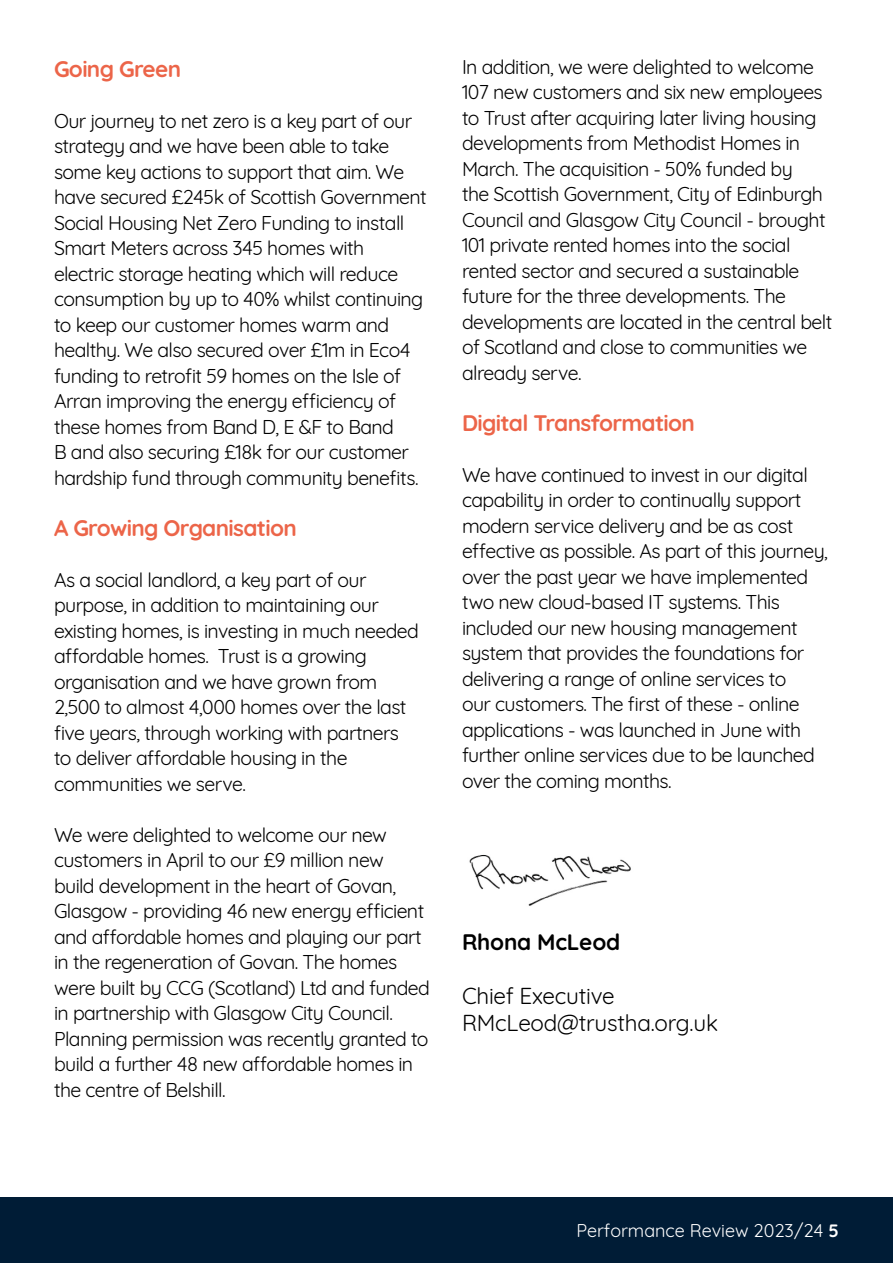
<style>
.page{position:relative;width:893px;height:1263px;background:#fff}
.page>*{position:absolute;margin:0;border:0;box-sizing:border-box;transform-origin:0 0}
.t1{font:700 22.5px "Quicksand";letter-spacing:-.03em;color:#ec6549}
.t2{font:22.5px/27px "Quicksand";letter-spacing:-.01em;color:#000}
.t3{font:700 22.5px "Quicksand";letter-spacing:-.01em;color:#000}
.t4{font:19.5px/25.5px "Quicksand";letter-spacing:-.03em;color:#000}
.t5{font:18px "Quicksand";color:#fff}
.s1{font-weight:700}
</style>
<div class="page">
<div style="left:0;top:1198px;width:893px;height:65px;background:#001c36"></div>
<img style="left:469px;top:854px;width:162px;height:52px">
<p class="t1" style="left:54px;top:51px;width:129px">Going Green</p>
<p class="t4" style="left:54px;top:106px;width:374px">Our journey to net zero is a key part of our strategy and we have been able to take some key actions to support that aim. We have secured £245k of Scottish Government Social Housing Net Zero Funding to install Smart Meters across 345 homes with electric storage heating which will reduce consumption by up to 40% whilst continuing to keep our customer homes warm and healthy. We also secured over £1m in Eco4 funding to retrofit 59 homes on the Isle of Arran improving the energy efficiency of these homes from Band D, E &amp;F to Band<br>B and also securing £18k for our customer hardship fund through community benefits.</p>
<p class="t1" style="left:54px;top:510px;width:244px">A Growing Organisation</p>
<p class="t4" style="left:54px;top:565px;width:366px">As a social landlord, a key part of our purpose, in addition to maintaining our existing homes, is investing in much needed affordable homes. Trust is a growing organisation and we have grown from 2,500 to almost 4,000 homes over the last five years, through working with partners to deliver affordable housing in the communities we serve.</p>
<p class="t4" style="left:54px;top:820px;width:377px">We were delighted to welcome our new customers in April to our £9 million new<br>build development in the heart of Govan, Glasgow - providing 46 new energy efficient and affordable homes and playing our part in the regeneration of Govan. The homes were built by CCG (Scotland) Ltd and funded in partnership with Glasgow City Council.<br>Planning permission was recently granted to build a further 48 new affordable homes in the centre of Belshill.</p>
<p class="t4" style="left:462px;top:52px;width:372px">In addition, we were delighted to welcome 107 new customers and six new employees to Trust after acquiring later living housing developments from Methodist Homes in March. The acquisition - 50% funded by<br>the Scottish Government, City of Edinburgh Council and Glasgow City Council - brought 101 private rented homes into the social rented sector and secured a sustainable future for the three developments. The developments are located in the central belt of Scotland and close to communities we already serve.</p>
<p class="t1" style="left:462px;top:405px;width:235px">Digital Transformation</p>
<p class="t4" style="left:462px;top:460px;width:367px">We have continued to invest in our digital capability in order to continually support modern service delivery and be as cost effective as possible. As part of this journey, over the past year we have implemented two new cloud-based IT systems. This included our new housing management system that provides the foundations for delivering a range of online services to<br>our customers. The first of these - online applications - was launched in June with further online services due to be launched over the coming months.</p>
<p class="t3" style="left:462px;top:924px;width:160px">Rhona McLeod</p>
<p class="t2" style="left:462px;top:980px;width:258px">Chief Executive<br>RMcLeod@trustha.org.uk</p>
<p class="t5" style="left:576px;top:1217px;width:264px">Performance Review 2023/24 <span class="s1">5</span></p>
</div>
